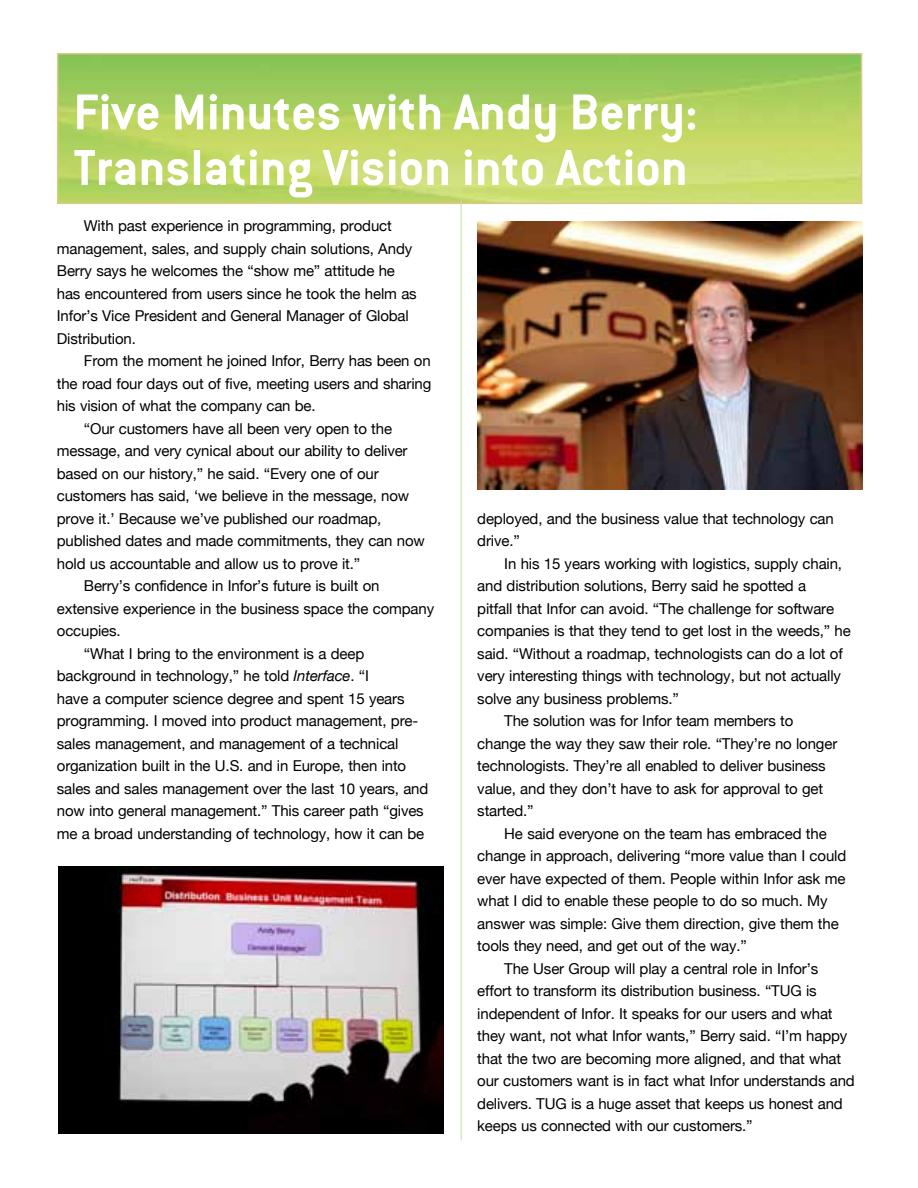
<style>
.page{position:relative;width:918px;height:1188px;background:#fff}
.page>*{position:absolute;margin:0;border:0;box-sizing:border-box;transform-origin:0 0}
.t1{font:700 55.5px/55.5px "Conduit ITC Std";color:#fff}
.t2{font:45px/36px "Conduit ITC Std";color:#fff}
.t3{font:15px/22.5px "Helvetica Neue";letter-spacing:-.01em;color:#000}
.s1{font-style:italic}
</style>
<div class="page">
<img style="left:60px;top:56px;width:799px;height:145px">
<div style="left:57px;top:53px;width:805px;height:151px;border:2px solid #dbc989"></div>
<hr style="left:461px;top:197px;width:1px;height:943px;background:#c3dfa4">
<img style="left:477px;top:221px;width:385px;height:268px">
<img style="left:58px;top:866px;width:386px;height:268px">
<h1 class="t1" style="left:73px;top:83px;width:626px">Five Minutes with Andy Berry:<br>Translating Vision into Action</h1>
<h2 class="t2" style="left:337px;top:103px;width:208px">distribution marketplace</h2>
<p class="t3" style="left:57px;top:214px;width:361px;text-indent:27px">With past experience in programming, product management, sales, and supply chain solutions, Andy Berry says he welcomes the “show me” attitude he has encountered from users since he took the helm as I nfor’s Vice President and General Manager of Global Distribution.</p>
<p class="t3" style="left:84px;top:349px;width:348px">From the moment he joined I nfor, Berry has been on</p>
<p class="t3" style="left:57px;top:372px;width:376px">the road four days out of five, meeting users and sharing</p>
<p class="t3" style="left:57px;top:394px;width:260px">his vision of what the company can be.</p>
<p class="t3" style="left:84px;top:417px;width:310px">“Our customers have all been very open to the</p>
<p class="t3" style="left:57px;top:439px;width:352px">message, and very cynical about our ability to deliver</p>
<p class="t3" style="left:57px;top:462px;width:323px">based on our history,” he said. “Every one of our</p>
<p class="t3" style="left:57px;top:484px;width:354px">customers has said, ‘we believe in the message, now</p>
<p class="t3" style="left:57px;top:507px;width:326px">prove it.’ Because we’ve published our roadmap,</p>
<p class="t3" style="left:57px;top:529px;width:369px">published dates and made commitments, they can now</p>
<p class="t3" style="left:57px;top:552px;width:305px">hold us accountable and allow us to prove it.”</p>
<p class="t3" style="left:84px;top:574px;width:297px">Berry’s confidence in I nfor’s future is built on</p>
<p class="t3" style="left:57px;top:597px;width:379px">extensive experience in the business space the company</p>
<p class="t3" style="left:57px;top:619px;width:65px">occupies.</p>
<p class="t3" style="left:84px;top:642px;width:282px">“What I bring to the environment is a deep</p>
<p class="t3" style="left:57px;top:664px;width:311px">background in technology,” he told <span class="s1">Interface</span>. “I</p>
<p class="t3" style="left:57px;top:687px;width:349px">have a computer science degree and spent 15 years</p>
<p class="t3" style="left:57px;top:709px;width:363px">programming. I moved into product management, pre-</p>
<p class="t3" style="left:57px;top:732px;width:343px">sales management, and management of a technical</p>
<p class="t3" style="left:57px;top:754px;width:351px">organization built in the U.S. and in Europe, then into</p>
<p class="t3" style="left:57px;top:777px;width:373px">sales and sales management over the last 10 years, and</p>
<p class="t3" style="left:57px;top:799px;width:368px">now into general management.” This career path “gives</p>
<p class="t3" style="left:57px;top:822px;width:369px">me a broad understanding of technology, how it can be</p>
<p class="t3" style="left:477px;top:507px;width:358px">deployed, and the business value that technology can drive.”</p>
<p class="t3" style="left:504px;top:552px;width:339px">I n his 15 years working with logistics, supply chain,</p>
<p class="t3" style="left:477px;top:574px;width:330px">and distribution solutions, Berry said he spotted a</p>
<p class="t3" style="left:477px;top:597px;width:358px">pitfall that I nfor can avoid. “The challenge for software</p>
<p class="t3" style="left:477px;top:619px;width:375px">companies is that they tend to get lost in the weeds,” he</p>
<p class="t3" style="left:477px;top:642px;width:367px">said. “Without a roadmap, technologists can do a lot of</p>
<p class="t3" style="left:477px;top:664px;width:365px">very interesting things with technology, but not actually</p>
<p class="t3" style="left:477px;top:687px;width:203px">solve any business problems.”</p>
<p class="t3" style="left:504px;top:709px;width:291px">The solution was for I nfor team members to</p>
<p class="t3" style="left:477px;top:732px;width:362px">change the way they saw their role. “They’re no longer</p>
<p class="t3" style="left:477px;top:754px;width:350px">technologists. They’re all enabled to deliver business</p>
<p class="t3" style="left:477px;top:777px;width:347px">value, and they don’t have to ask for approval to get</p>
<p class="t3" style="left:477px;top:799px;width:58px">started.”</p>
<p class="t3" style="left:504px;top:822px;width:324px">He said everyone on the team has embraced the</p>
<p class="t3" style="left:477px;top:844px;width:370px">change in approach, delivering “more value than I could</p>
<p class="t3" style="left:477px;top:867px;width:370px">ever have expected of them. People within I nfor ask me</p>
<p class="t3" style="left:477px;top:889px;width:352px">what I did to enable these people to do so much. My</p>
<p class="t3" style="left:477px;top:912px;width:363px">answer was simple: Give them direction, give them the</p>
<p class="t3" style="left:477px;top:934px;width:271px">tools they need, and get out of the way.”</p>
<p class="t3" style="left:504px;top:957px;width:315px">The User Group will play a central role in I nfor’s</p>
<p class="t3" style="left:477px;top:979px;width:305px">effort to transform its distribution business. “TUG</p>
<p class="t3" style="left:477px;top:979px;width:379px;text-indent:329px">is independent of I nfor. It speaks for our users and what they want, not what I nfor wants,” Berry said. “I ’m happy that the two are becoming more aligned, and that what our customers want is in fact what I nfor understands and delivers. TUG</p>
<p class="t3" style="left:477px;top:1092px;width:367px;text-indent:94px">is a huge asset that keeps us honest and keeps us connected with our customers.”</p>
</div>
